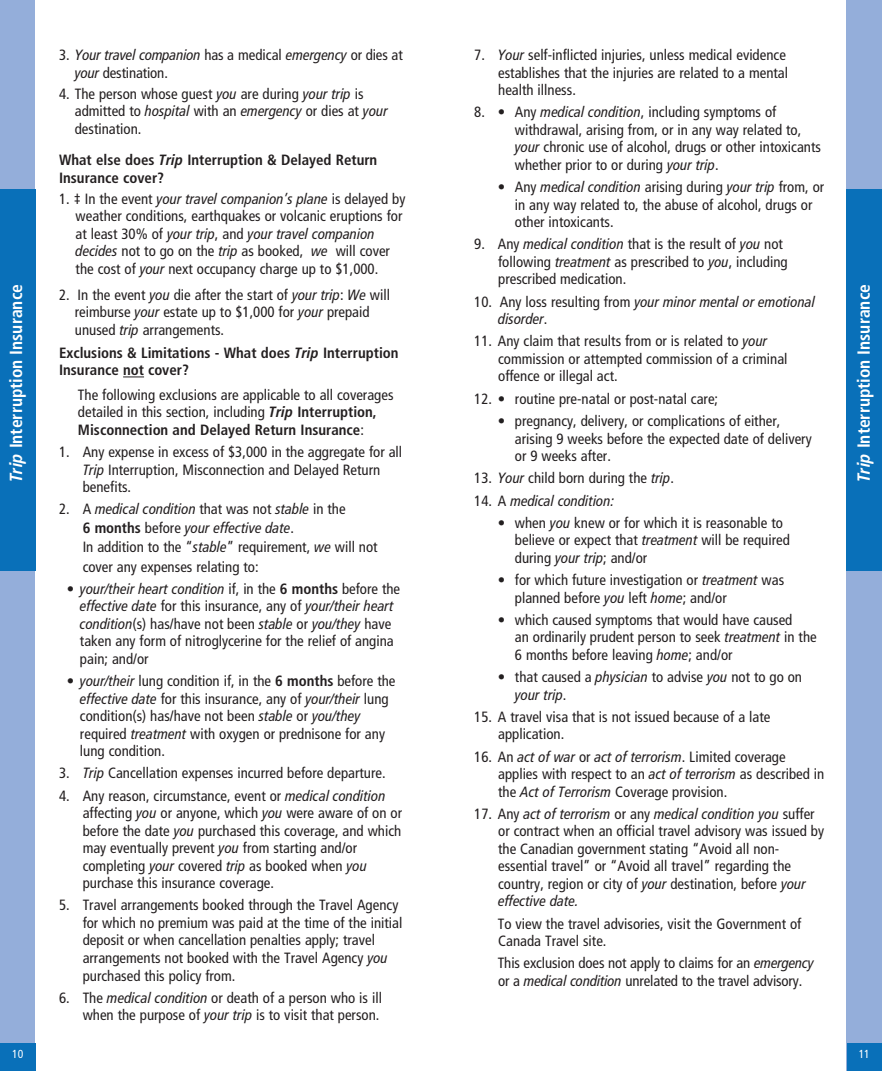
<style>
.page{position:relative;width:882px;height:1071px;background:#fff}
.page>*{position:absolute;margin:0;border:0;box-sizing:border-box;transform-origin:0 0}
.t1{font:700 condensed 17.5px "Frutiger";color:#fff}
.t2{font:condensed 14.88px/17.5px "Frutiger";color:#231f20}
.t3{font:italic condensed 14.88px/17.5px "Frutiger LT Pro";color:#231f20}
.t4{font:700 condensed 14.88px/17.5px "Frutiger";color:#231f20}
.t5{font:condensed 11.72px "Frutiger";color:#fff}
.s1{font-family:"Frutiger LT Pro";font-style:italic}
.s2{font-family:"Frutiger LT Pro";font-weight:700;font-style:italic}
.s3{font-weight:700}
.s4{font-family:"Frutiger";font-style:normal}
</style>
<div class="page">
<div style="left:847px;top:0;width:35px;height:1071px;background:#94aeda"></div>
<div style="left:847px;top:189px;width:35px;height:382px;background:#0970b9"></div>
<div style="left:847px;top:1043px;width:35px;height:28px;background:#0970b9"></div>
<div style="left:0;top:0;width:35px;height:1071px;background:#94aeda"></div>
<div style="left:0;top:189px;width:35px;height:382px;background:#0970b9"></div>
<div style="left:0;top:1043px;width:35px;height:28px;background:#0970b9"></div>
<svg style="left:123px;top:377px;width:21px;height:1px"></svg>
<p class="t1" style="left:9px;top:482px;width:199px;rotate:-90deg"><span class="s1">Trip</span> Interruption Insurance</p>
<p class="t5" style="left:12px;top:1050px;width:13px">10</p>
<p class="t2" style="left:75px;top:47px;width:329px;text-indent:-16px">3. <span class="s1">Your travel companion</span> has a medical <span class="s1">emergency</span> or dies at <span class="s1">your</span> destination.</p>
<p class="t2" style="left:75px;top:86px;width:314px;text-indent:-16px">4. The person whose guest <span class="s1">you</span> are during <span class="s1">your trip</span> is admitted to <span class="s1">hospital</span> with an <span class="s1">emergency</span> or dies at <span class="s1">your </span>destination.</p>
<h3 class="t4" style="left:59px;top:152px;width:320px">What else does <span class="s1">Trip</span> Interruption &amp; Delayed Return<br>Insurance cover?</h3>
<p class="t2" style="left:76px;top:191px;width:331px;text-indent:-17px">1. ‡ In the event <span class="s1">your travel companion’s plane</span> is delayed by weather conditions, earthquakes or volcanic eruptions for at least 30% of <span class="s1">your trip</span>, and <span class="s1">your travel companion decides</span> not to go on the <span class="s1">trip</span> as booked, <span class="s1">we</span> will cover the cost of <span class="s1">your</span> next occupancy charge up to $1,000.</p>
<p class="t2" style="left:75px;top:287px;width:317px;text-indent:-16px">2. In the event <span class="s1">you</span> die after the start of <span class="s1">your trip</span>: <span class="s1">We</span> will reimburse <span class="s1">your</span> estate up to $1,000 for <span class="s1">your</span> prepaid unused <span class="s1">trip</span> arrangements.</p>
<h3 class="t4" style="left:59px;top:345px;width:341px">Exclusions &amp; Limitations - What does <span class="s1">Trip</span> Interruption<br>Insurance not cover?</h3>
<p class="t2" style="left:78px;top:387px;width:317px">The following exclusions are applicable to all coverages detailed in this section, including <span class="s2">Trip</span> <span class="s3">Interruption,<br>Misconnection and Delayed Return Insurance</span>:</p>
<p class="t2" style="left:83px;top:443px;width:321px;text-indent:-24px">1. Any expense in excess of $3,000 in the aggregate for all<br><span class="s1">Trip</span> Interruption, Misconnection and Delayed Return benefits.</p>
<p class="t2" style="left:59px;top:500px;width:12px">2.</p>
<p class="t2" style="left:83px;top:501px;width:296px;line-height:19.1px">A <span class="s1">medical condition</span> that was not <span class="s1">stable</span> in the<br><span class="s3">6 months</span> before <span class="s1">your effective date</span>.<br>In addition to the “<span class="s1">stable</span>” requirement, <span class="s1">we</span> will not cover any expenses relating to:</p>
<p class="t2" style="left:80px;top:581px;width:322px;text-indent:-13px">• <span class="s1">your/their heart condition</span> if, in the <span class="s3">6 months</span> before the <span class="s1">effective date</span> for this insurance, any of <span class="s1">your/their heart condition</span>(s) has/have not been <span class="s1">stable</span> or <span class="s1">you/they</span> have taken any form of nitroglycerine for the relief of angina pain; and/or</p>
<p class="t2" style="left:80px;top:673px;width:317px;text-indent:-13px">• <span class="s1">your/their</span> lung condition if, in the <span class="s3">6 months</span> before the <span class="s1">effective date</span> for this insurance, any of <span class="s1">your/their</span> lung condition(s) has/have not been <span class="s1">stable</span> or <span class="s1">you/they </span>required <span class="s1">treatment</span> with oxygen or prednisone for any lung condition.</p>
<p class="t2" style="left:59px;top:765px;width:328px">3. <span class="s1">Trip</span> Cancellation expenses incurred before departure.</p>
<p class="t2" style="left:83px;top:787px;width:321px;text-indent:-24px">4. Any reason, circumstance, event or <span class="s1">medical condition </span>affecting <span class="s1">you</span> or anyone, which <span class="s1">you</span> were aware of on or before the date <span class="s1">you</span> purchased this coverage, and which may eventually prevent <span class="s1">you</span> from starting and/or completing <span class="s1">your</span> covered <span class="s1">trip</span> as booked when <span class="s1">you </span>purchase this insurance coverage.</p>
<p class="t2" style="left:83px;top:897px;width:321px;text-indent:-24px">5. Travel arrangements booked through the Travel Agency for which no premium was paid at the time of the initial deposit or when cancellation penalties apply; travel arrangements not booked with the Travel Agency <span class="s1">you </span>purchased this policy from.</p>
<p class="t2" style="left:59px;top:989px;width:324px;text-align:right">6. The <span class="s1">medical condition</span> or death of a person who is ill when the purpose of <span class="s1">your trip</span> is to visit that person.</p>
<p class="t2" style="left:498px;top:47px;width:291px;text-indent:-24px">7. <span class="s1">Your</span> self-inflicted injuries, unless medical evidence establishes that the injuries are related to a mental health illness.</p>
<p class="t2" style="left:474px;top:105px;width:12px">8.</p>
<p class="t2" style="left:515px;top:105px;width:308px;text-indent:-17px">• Any <span class="s1">medical condition</span>, including symptoms of withdrawal, arising from, or in any way related to, <span class="s1">your</span> chronic use of alcohol, drugs or other intoxicants whether prior to or during <span class="s1">your trip</span>.</p>
<p class="t2" style="left:515px;top:179px;width:311px;text-indent:-17px">• Any <span class="s1">medical condition</span> arising during <span class="s1">your trip</span> from, or in any way related to, the abuse of alcohol, drugs or other intoxicants.</p>
<p class="t2" style="left:498px;top:237px;width:291px;text-indent:-24px">9. Any <span class="s1">medical condition</span> that is the result of <span class="s1">you</span> not following <span class="s1">treatment</span> as prescribed to <span class="s1">you</span>, including prescribed medication.</p>
<p class="t3" style="left:498px;top:294px;width:318px;text-indent:-24px"><span class="s4">10. Any loss resulting from</span> your minor mental or emotional disorder<span class="s4">.</span></p>
<p class="t2" style="left:498px;top:334px;width:291px;text-indent:-24px">11. Any claim that results from or is related to <span class="s1">your </span>commission or attempted commission of a criminal offence or illegal act.</p>
<p class="t2" style="left:474px;top:391px;width:245px">12. • routine pre-natal or post-natal care;</p>
<p class="t2" style="left:515px;top:413px;width:298px;text-indent:-17px">• pregnancy, delivery, or complications of either, arising 9 weeks before the expected date of delivery or 9 weeks after.</p>
<p class="t2" style="left:474px;top:471px;width:201px">13. <span class="s1">Your</span> child born during the <span class="s1">trip</span>.</p>
<p class="t3" style="left:474px;top:493px;width:141px"><span class="s4">14. A</span> medical condition:</p>
<p class="t2" style="left:515px;top:515px;width:276px;text-indent:-17px">• when <span class="s1">you</span> knew or for which it is reasonable to believe or expect that <span class="s1">treatment</span> will be required during <span class="s1">your trip</span>; and/or</p>
<p class="t2" style="left:515px;top:572px;width:271px;text-indent:-17px">• for which future investigation or <span class="s1">treatment</span> was planned before <span class="s1">you</span> left <span class="s1">home</span>; and/or</p>
<p class="t2" style="left:515px;top:612px;width:303px;text-indent:-17px">• which caused symptoms that would have caused<br>an ordinarily prudent person to seek <span class="s1">treatment</span> in the<br>6 months before leaving <span class="s1">home</span>; and/or</p>
<p class="t2" style="left:515px;top:669px;width:289px;text-indent:-17px">• that caused a <span class="s1">physician</span> to advise <span class="s1">you</span> not to go on <span class="s1">your trip</span>.</p>
<p class="t2" style="left:498px;top:709px;width:274px;text-indent:-24px">15. A travel visa that is not issued because of a late application.</p>
<p class="t2" style="left:498px;top:749px;width:328px;text-indent:-24px">16. An <span class="s1">act of war</span> or <span class="s1">act of terrorism</span>. Limited coverage applies with respect to an <span class="s1">act of terrorism</span> as described in the <span class="s1">Act of Terrorism</span> Coverage provision.</p>
<p class="t3" style="left:474px;top:807px;width:342px"><span class="s4">17. Any</span> act of terrorism <span class="s4">or any</span> medical condition you <span class="s4">suffer</span></p>
<p class="t2" style="left:498px;top:824px;width:327px">or contract when an official travel advisory was issued by the Canadian government stating “Avoid all non&shy;essential travel” or “Avoid all travel” regarding the country, region or city of <span class="s1">your</span> destination, before <span class="s1">your effective date.</span></p>
<p class="t2" style="left:498px;top:916px;width:305px">To view the travel advisories, visit the Government of<br>Canada Travel site.</p>
<p class="t2" style="left:498px;top:956px;width:318px">This exclusion does not apply to claims for an <span class="s1">emergency </span>or a <span class="s1">medical condition</span> unrelated to the travel advisory.</p>
<p class="t1" style="left:857px;top:482px;width:199px;rotate:-90deg"><span class="s1">Trip</span> Interruption Insurance</p>
<p class="t5" style="left:859px;top:1049px;width:13px">11</p>
</div>
